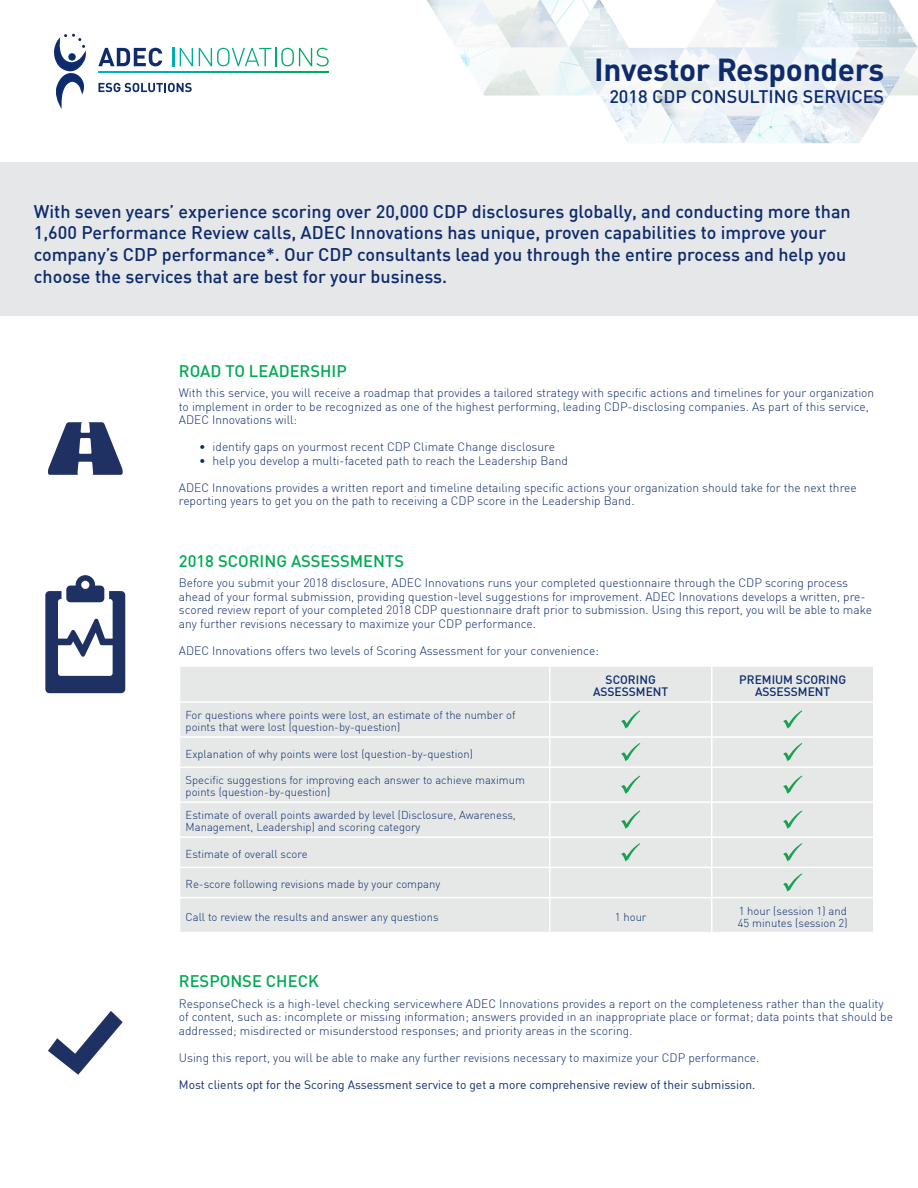
<style>
.page{position:relative;width:918px;height:1188px;background:#fff}
.page>*{position:absolute;margin:0;border:0;box-sizing:border-box;transform-origin:0 0}
.t1{font:700 31.5px "DIN Pro";letter-spacing:-.01em;color:#0d2b6d}
.Banner_text{font:500 18px/21.6px "DIN";color:#0d2b6d}
.t2{font:500 18px "DIN Pro";color:#0d2b6d}
.Green_header{font:500 16.5px "DIN";color:#00a953}
.Body{font:300 12px/13.5px "DIN";color:#0d2b6d}
.Body-2{font:12px "DIN";color:#0d2b6d}
.Body-3{font:500 12px/12px "DIN";color:#0d2b6d;text-align:center}
.Body-4{font:300 11.25px/12px "DIN";color:#0d2b6d}
</style>
<div class="page">
<img style="left:427px;top:0;width:484px;height:36px">
<svg style="left:449px;top:36px;width:469px;height:108px"></svg>
<div style="left:0;top:162px;width:918px;height:153px;background:#e6e7e9"></div>
<svg style="left:54px;top:34px;width:32px;height:75px"></svg>
<svg style="left:98px;top:71px;width:231px;height:2px"></svg>
<svg style="left:173px;top:48px;width:1px;height:18px"></svg>
<svg style="left:180px;top:48px;width:13px;height:18px"></svg>
<svg style="left:199px;top:48px;width:130px;height:18px"></svg>
<svg style="left:98px;top:48px;width:64px;height:18px"></svg>
<svg style="left:98px;top:83px;width:94px;height:9px"></svg>
<svg style="left:45px;top:575px;width:80px;height:118px"></svg>
<svg style="left:48px;top:422px;width:75px;height:53px"></svg>
<div style="left:180px;top:667px;width:693px;height:265px;background:#e5e8e7"></div>
<hr style="left:549px;top:667px;width:1px;height:34px;background:#fff">
<hr style="left:711px;top:667px;width:1px;height:34px;background:#fff">
<hr style="left:179px;top:701px;width:371px;height:2px;background:#fff">
<hr style="left:550px;top:701px;width:162px;height:2px;background:#fff">
<hr style="left:549px;top:703px;width:1px;height:33px;background:#fff">
<hr style="left:712px;top:701px;width:162px;height:2px;background:#fff">
<hr style="left:711px;top:703px;width:1px;height:33px;background:#fff">
<hr style="left:179px;top:736px;width:371px;height:2px;background:#fff">
<hr style="left:550px;top:736px;width:162px;height:2px;background:#fff">
<svg style="left:549px;top:738px;width:1px;height:28px"></svg>
<hr style="left:712px;top:736px;width:162px;height:2px;background:#fff">
<svg style="left:711px;top:738px;width:1px;height:28px"></svg>
<hr style="left:179px;top:766px;width:371px;height:2px;background:#fff">
<hr style="left:550px;top:766px;width:162px;height:2px;background:#fff">
<hr style="left:549px;top:768px;width:1px;height:33px;background:#fff">
<hr style="left:712px;top:766px;width:162px;height:2px;background:#fff">
<hr style="left:711px;top:768px;width:1px;height:33px;background:#fff">
<hr style="left:179px;top:801px;width:371px;height:2px;background:#fff">
<hr style="left:550px;top:801px;width:162px;height:2px;background:#fff">
<hr style="left:549px;top:803px;width:1px;height:33px;background:#fff">
<hr style="left:712px;top:801px;width:162px;height:2px;background:#fff">
<hr style="left:711px;top:803px;width:1px;height:33px;background:#fff">
<hr style="left:179px;top:836px;width:371px;height:2px;background:#fff">
<hr style="left:550px;top:836px;width:162px;height:2px;background:#fff">
<hr style="left:712px;top:836px;width:162px;height:2px;background:#fff">
<hr style="left:179px;top:867px;width:371px;height:1px;background:#fff">
<hr style="left:550px;top:867px;width:162px;height:1px;background:#fff">
<svg style="left:549px;top:838px;width:1px;height:59px"></svg>
<hr style="left:712px;top:867px;width:162px;height:1px;background:#fff">
<svg style="left:711px;top:838px;width:1px;height:59px"></svg>
<hr style="left:179px;top:897px;width:371px;height:1px;background:#fff">
<hr style="left:550px;top:897px;width:162px;height:1px;background:#fff">
<hr style="left:549px;top:898px;width:1px;height:34px;background:#fff">
<hr style="left:712px;top:897px;width:162px;height:1px;background:#fff">
<hr style="left:711px;top:898px;width:1px;height:34px;background:#fff">
<svg style="left:621px;top:710px;width:19px;height:19px"></svg>
<svg style="left:783px;top:710px;width:19px;height:19px"></svg>
<svg style="left:621px;top:743px;width:19px;height:18px"></svg>
<svg style="left:783px;top:743px;width:19px;height:18px"></svg>
<svg style="left:621px;top:776px;width:19px;height:18px"></svg>
<svg style="left:783px;top:776px;width:19px;height:18px"></svg>
<svg style="left:621px;top:811px;width:19px;height:18px"></svg>
<svg style="left:783px;top:811px;width:19px;height:18px"></svg>
<svg style="left:621px;top:843px;width:19px;height:18px"></svg>
<svg style="left:783px;top:843px;width:19px;height:18px"></svg>
<svg style="left:783px;top:873px;width:19px;height:19px"></svg>
<svg style="left:48px;top:1011px;width:75px;height:64px"></svg>
<p class="t1" style="left:594px;top:45px;width:291px">Investor Responders</p>
<p class="t2" style="left:609px;top:82px;width:276px">2018 CDP CONSULTING SERVICES</p>
<p class="Banner_text" style="left:34px;top:200px;width:819px">With seven years’ experience scoring over 20,000 CDP disclosures globally, and conducting more than 1,600 Performance Review calls, ADEC Innovations has unique, proven capabilities to improve your company’s CDP performance*. Our CDP consultants lead you through the entire process and help you choose the services that are best for your business.</p>
<p class="Green_header" style="left:179px;top:360px;width:169px">ROAD TO LEADERSHIP</p>
<p class="Body" style="left:179px;top:386px;width:697px">With this service, you will receive a roadmap that provides a tailored strategy with specific actions and timelines for your organization to implement in order to be recognized as one of the highest performing, leading CDP-disclosing companies. As part of this service,<br>ADEC Innovations will:</p>
<p class="Body" style="left:199px;top:440px;width:357px">• identify gaps on yourmost recent CDP Climate Change disclosure</p>
<p class="Body" style="left:199px;top:453px;width:370px">• help you develop a multi-faceted path to reach the Leadership Band</p>
<p class="Body" style="left:179px;top:480px;width:679px">ADEC Innovations provides a written report and timeline detailing specific actions your organization should take for the next three reporting years to get you on the path to receiving a CDP score in the Leadership Band.</p>
<p class="Green_header" style="left:179px;top:550px;width:227px">2018 SCORING ASSESSMENTS</p>
<p class="Body" style="left:179px;top:576px;width:695px">Before you submit your 2018 disclosure, ADEC Innovations runs your completed questionnaire through the CDP scoring process ahead of your formal submission, providing question-level suggestions for improvement. ADEC Innovations develops a written, pre&shy;scored review report of your completed 2018 CDP questionnaire draft prior to submission. Using this report, you will be able to make any further revisions necessary to maximize your CDP performance.</p>
<p class="Body" style="left:179px;top:644px;width:421px">ADEC Innovations offers two levels of Scoring Assessment for your convenience:</p>
<p class="Body-3" style="left:606px;top:673px;width:52px">SCORING</p>
<p class="Body-3" style="left:593px;top:685px;width:77px">ASSESSMENT</p>
<p class="Body-3" style="left:739px;top:673px;width:108px">PREMIUM SCORING<br>ASSESSMENT</p>
<p class="Body-4" style="left:186px;top:709px;width:331px">For questions where points were lost, an estimate of the number of points that were lost (question-by-question)</p>
<p class="Body-4" style="left:186px;top:747px;width:289px">Explanation of why points were lost (question-by-question)</p>
<p class="Body-4" style="left:186px;top:774px;width:341px">Specific suggestions for improving each answer to achieve maximum points (question-by-question)</p>
<p class="Body-4" style="left:186px;top:809px;width:332px">Estimate of overall points awarded by level (Disclosure, Awareness,<br>Management, Leadership) and scoring category</p>
<p class="Body-4" style="left:186px;top:848px;width:123px">Estimate of overall score</p>
<p class="Body-4" style="left:186px;top:878px;width:256px">Re-score following revisions made by your company</p>
<p class="Body-4" style="left:186px;top:910px;width:254px">Call to review the results and answer any questions</p>
<p class="Body-4" style="left:615px;top:910px;width:33px">1 hour</p>
<p class="Body-4" style="left:738px;top:904px;width:111px">1 hour (session 1) and<br>45 minutes (session 2)</p>
<p class="Green_header" style="left:179px;top:970px;width:142px">RESPONSE CHECK</p>
<p class="Body" style="left:179px;top:996px;width:716px">ResponseCheck is a high-level checking servicewhere ADEC Innovations provides a report on the completeness rather than the quality of content, such as: incomplete or missing information; answers provided in an inappropriate place or format; data points that should be addressed; misdirected or misunderstood responses; and priority areas in the scoring.</p>
<p class="Body" style="left:179px;top:1050px;width:582px">Using this report, you will be able to make any further revisions necessary to maximize your CDP performance.</p>
<p class="Body-2" style="left:179px;top:1077px;width:578px">Most clients opt for the Scoring Assessment service to get a more comprehensive review of their submission.</p>
</div>
